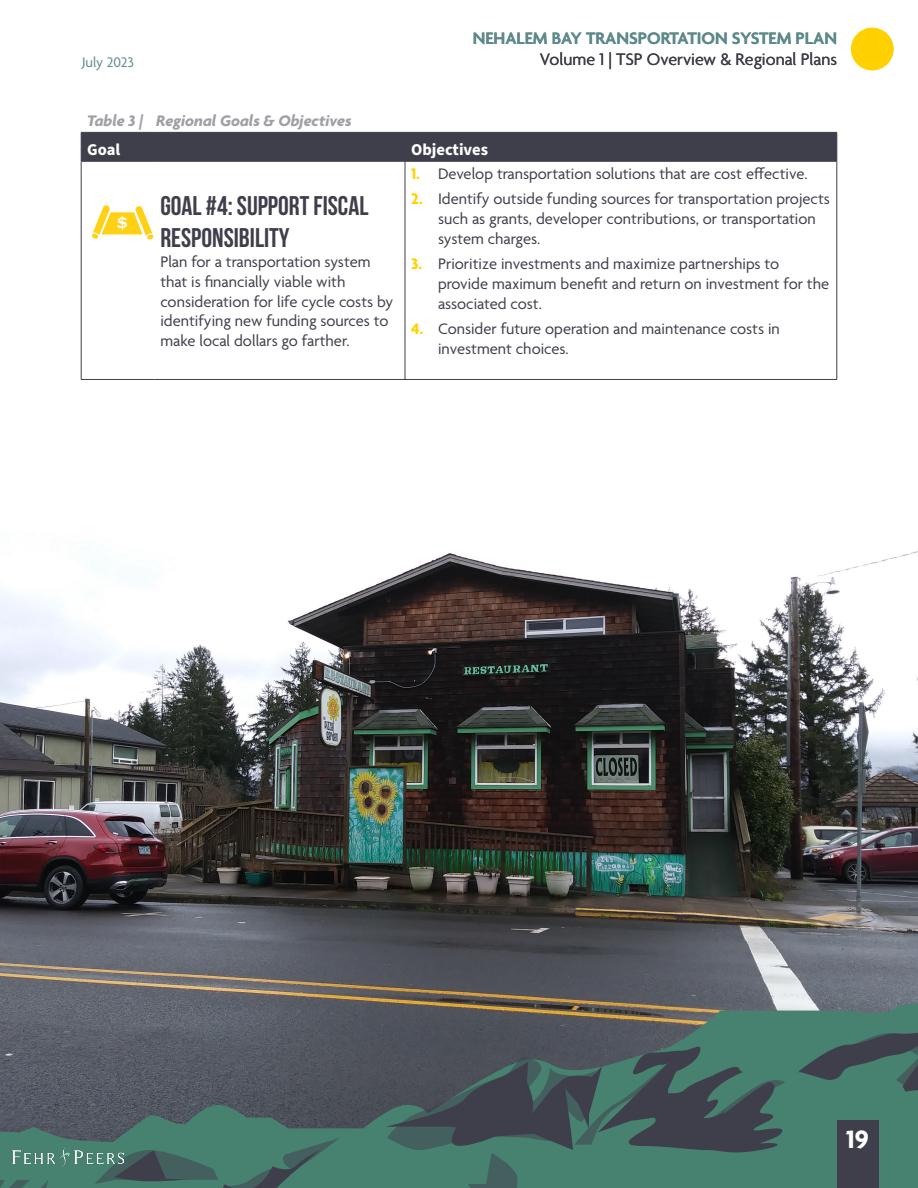
<style>
.page{position:relative;width:918px;height:1188px;background:#fff}
.page>*{position:absolute;margin:0;border:0;box-sizing:border-box;transform-origin:0 0}
.Graphic_Titles_-_Regional{font:700 27px/32.4px "Bebas Neue";color:#3f3f4c}
.t1{font:700 27px "Agenda";color:#fff}
.t2{font:700 19.2px "Sitka Text";color:#fff}
.t3{font:600 18px "Agenda";color:#5e8a8b}
.t4{font:18px "Agenda";color:#3f3f4c}
.Body_Text{font:16.5px/19.8px "Agenda";color:#3f3f4c}
.t5{font:italic 700 16.5px "Agenda";color:#9f9fa5}
.Table_Column_Headings{font:700 16.5px "Source Sans Pro";color:#fff}
.t6{font:15px "Agenda";color:#5e8a8b}
.s1{font-weight:700;color:#ffd100}
</style>
<div class="page">
<div style="left:851px;top:28px;width:43px;height:42px;background:#ffd100;border-radius:50%"></div>
<hr style="left:81px;top:379px;width:73px;height:1px;background:#3f3f4c">
<hr style="left:154px;top:379px;width:251px;height:1px;background:#3f3f4c">
<hr style="left:81px;top:161px;width:1px;height:218px;background:#3f3f4c">
<hr style="left:405px;top:161px;width:432px;height:1px;background:#3f3f4c">
<div style="left:81px;top:132px;width:757px;height:29px;background:#3f3f4c"></div>
<hr style="left:81px;top:161px;width:73px;height:1px;background:#3f3f4c">
<hr style="left:154px;top:161px;width:251px;height:1px;background:#3f3f4c">
<hr style="left:405px;top:161px;width:1px;height:218px;background:#3f3f4c">
<hr style="left:837px;top:161px;width:1px;height:218px;background:#3f3f4c">
<hr style="left:405px;top:379px;width:432px;height:1px;background:#3f3f4c">
<hr style="left:81px;top:132px;width:73px;height:1px;background:#3f3f4c">
<hr style="left:154px;top:132px;width:251px;height:1px;background:#3f3f4c">
<hr style="left:405px;top:132px;width:432px;height:1px;background:#3f3f4c">
<img style="left:0;top:551px;width:918px;height:451px">
<svg style="left:92px;top:205px;width:62px;height:35px"></svg>
<svg style="left:0;top:1002px;width:918px;height:186px;background:#586b68"></svg>
<svg style="left:797px;top:1016px;width:121px;height:78px;background:#446d65"></svg>
<svg style="left:0;top:1040px;width:791px;height:148px;background:#496463"></svg>
<div style="left:837px;top:1120px;width:41px;height:68px;background:#3f3f4c"></div>
<img style="left:13px;top:1147px;width:110px;height:19px">
<p class="t3" style="left:473px;top:28px;width:366px">NEHALEM BAY TRANSPORTATION SYSTEM PLAN</p>
<p class="t6" style="left:82px;top:54px;width:53px">July 2023</p>
<p class="t4" style="left:540px;top:50px;width:299px">Volume 1 | TSP Overview &amp; Regional Plans</p>
<p class="t5" style="left:87px;top:112px;width:266px">Table 3 | Regional Goals &amp; Objectives</p>
<p class="Table_Column_Headings" style="left:87px;top:139px;width:35px">Goal</p>
<p class="Table_Column_Headings" style="left:411px;top:139px;width:79px">Objectives</p>
<p class="Graphic_Titles_-_Regional" style="left:160px;top:189px;width:210px">GOAL #4: SUPPORT FISCAL<br>RESPONSIBILITY</p>
<p class="Body_Text" style="left:160px;top:253px;width:234px">Plan for a transportation system that is financially viable with consideration for life cycle costs by identifying new funding sources to make local dollars go farther.</p>
<p class="Body_Text" style="left:411px;top:165px;width:398px"><span class="s1">1.</span> Develop transportation solutions that are cost effective.</p>
<p class="Body_Text" style="left:438px;top:190px;width:394px;text-indent:-27px"><span class="s1">2.</span> Identify outside funding sources for transportation projects such as grants, developer contributions, or transportation system charges.</p>
<p class="Body_Text" style="left:438px;top:255px;width:393px;text-indent:-27px"><span class="s1">3.</span> Prioritize investments and maximize partnerships to provide maximum benefit and return on investment for the associated cost.</p>
<p class="Body_Text" style="left:438px;top:320px;width:343px;text-indent:-27px"><span class="s1">4.</span> Consider future operation and maintenance costs in investment choices.</p>
<p class="t2" style="left:116px;top:207px;width:14px">$</p>
<h1 class="t1" style="left:846px;top:1125px;width:24px">19</h1>
</div>
